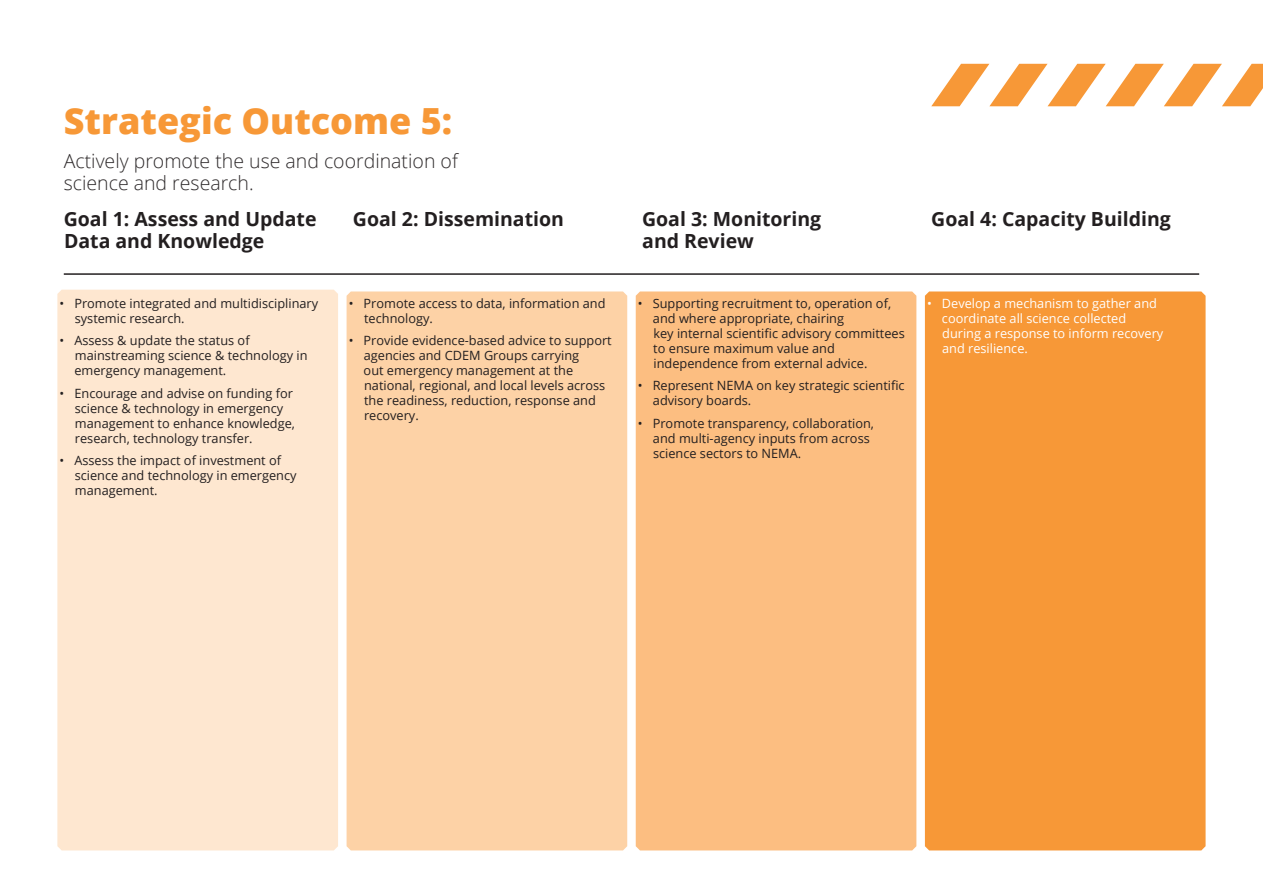
<style>
.page{position:relative;width:1263px;height:893px;background:#fff}
.page>*{position:absolute;margin:0;border:0;box-sizing:border-box;transform-origin:0 0}
.t1{font:800 36px "Open Sans";color:#f79837}
.Heading{font:700 19.5px/22.5px "Open Sans";color:#231f20}
.Heading-2{font:300 19.5px/22.5px "Open Sans";color:#2f2b2c}
.Body{font:12.75px/15px "Open Sans";color:#231f20}
.Body-2{font:12.75px/15px "Open Sans";color:#fff}
</style>
<div class="page">
<div style="left:57px;top:290px;width:281px;height:560px;background:#fee7d0"></div>
<div style="left:347px;top:291px;width:280px;height:559px;background:#fdd2a6"></div>
<div style="left:636px;top:291px;width:280px;height:559px;background:#fcbe81"></div>
<div style="left:925px;top:291px;width:280px;height:559px;background:#f79837"></div>
<hr style="left:64px;top:273px;width:1135px;height:2px;background:#231f20">
<svg style="left:931px;top:64px;width:332px;height:42px"></svg>
<p class="t1" style="left:64px;top:93px;width:390px">Strategic Outcome 5:</p>
<p class="Heading-2" style="left:64px;top:149px;width:396px">Actively promote the use and coordination of science and research.</p>
<p class="Heading" style="left:64px;top:207px;width:254px">Goal 1: Assess and Update<br>Data and Knowledge</p>
<p class="Heading" style="left:353px;top:207px;width:213px">Goal 2: Dissemination</p>
<p class="Heading" style="left:642px;top:207px;width:181px">Goal 3: Monitoring and Review</p>
<p class="Heading" style="left:931px;top:207px;width:241px">Goal 4: Capacity Building</p>
<p class="Body" style="left:75px;top:295px;width:245px;text-indent:-15px">• Promote integrated and multidisciplinary systemic research.</p>
<p class="Body" style="left:74px;top:333px;width:235px;text-indent:-15px">• Assess &amp; update the status of mainstreaming science &amp; technology in emergency management.</p>
<p class="Body" style="left:75px;top:385px;width:222px;text-indent:-15px">• Encourage and advise on funding for science &amp; technology in emergency management to enhance knowledge, research, technology transfer.</p>
<p class="Body" style="left:75px;top:453px;width:223px;text-indent:-15px">• Assess the impact of investment of science and technology in emergency management.</p>
<p class="Body" style="left:364px;top:295px;width:243px;text-indent:-15px">• Promote access to data, information and technology.</p>
<p class="Body" style="left:364px;top:333px;width:250px;text-indent:-15px">• Provide evidence-based advice to support agencies and CDEM Groups carrying<br>out emergency management at the national, regional, and local levels across the readiness, reduction, response and recovery.</p>
<p class="Body" style="left:653px;top:295px;width:253px;text-indent:-15px">• Supporting recruitment to, operation of, and where appropriate, chairing<br>key internal scientific advisory committees to ensure maximum value and independence from external advice.</p>
<p class="Body" style="left:653px;top:378px;width:253px;text-indent:-15px">• Represent NEMA on key strategic scientific advisory boards.</p>
<p class="Body" style="left:653px;top:415px;width:223px;text-indent:-15px">• Promote transparency, collaboration, and multi-agency inputs from across science sectors to NEMA.</p>
<p class="Body-2" style="left:942px;top:295px;width:223px;text-indent:-15px">• Develop a mechanism to gather and coordinate all science collected during a response to inform recovery and resilience.</p>
</div>
